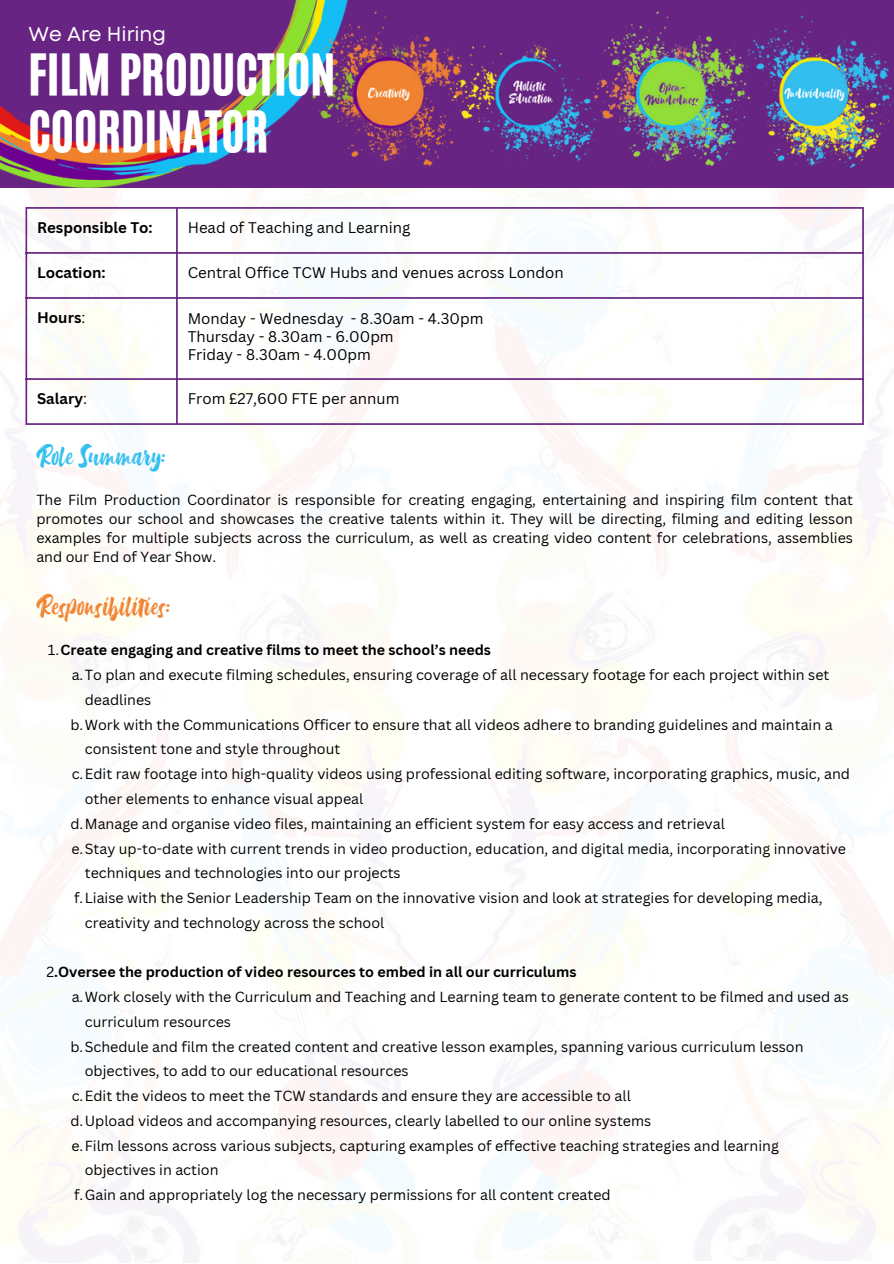
<style>
.page{position:relative;width:894px;height:1264px;background:#fff}
.page>*{position:absolute;margin:0;border:0;box-sizing:border-box;transform-origin:0 0}
.t1{font:47.7px/56.6px "CA Generated";color:#fff}
.t2{font:20.1px "Mont";color:#fff}
.t3{font:18.45px "Delimax";color:#f08331}
.t4{font:18.45px "Delimax";color:#32beef}
.t5{font:15px "Canva Sans";color:#000}
.t6{font:700 15px "Canva Sans";color:#000}
.t7{font:14.25px/24.8px "Canva Sans";color:#000}
.t8{font:700 14.25px "Canva Sans";color:#000}
.s1{font-weight:400}
</style>
<div class="page">
<img style="left:0;top:187px;width:446px;height:1075px">
<img style="left:446px;top:187px;width:447px;height:1073px">
<hr style="left:25px;top:209px;width:2px;height:214px;background:#682483">
<hr style="left:176px;top:209px;width:2px;height:214px;background:#682483">
<hr style="left:861px;top:209px;width:2px;height:214px;background:#682483">
<hr style="left:25px;top:207px;width:838px;height:2px;background:#682483">
<hr style="left:25px;top:252px;width:838px;height:2px;background:#682483">
<hr style="left:25px;top:297px;width:838px;height:2px;background:#682483">
<hr style="left:25px;top:378px;width:838px;height:2px;background:#682483">
<hr style="left:25px;top:423px;width:838px;height:2px;background:#682483">
<div style="left:0;top:0;width:893px;height:187px;background:#682483"></div>
<img style="left:0;top:0;width:348px;height:187px">
<img style="left:310px;top:8px;width:159px;height:169px;border-radius:50%">
<img style="left:452px;top:8px;width:158px;height:169px;border-radius:50%">
<img style="left:593px;top:8px;width:158px;height:169px;border-radius:50%">
<img style="left:735px;top:8px;width:158px;height:169px;border-radius:50%">
<p class="t2" style="left:28px;top:27px;width:139px">We Are Hiring</p>
<p class="t1" style="left:28px;top:47px;width:308px">FILM PRODUCTION<br>COORDINATOR</p>
<p class="t6" style="left:37px;top:217px;width:117px">Responsible To:</p>
<p class="t5" style="left:188px;top:217px;width:224px">Head of Teaching and Learning</p>
<p class="t6" style="left:37px;top:262px;width:70px">Location:</p>
<p class="t5" style="left:188px;top:262px;width:377px">Central Office TCW Hubs and venues across London</p>
<p class="t6" style="left:37px;top:307px;width:50px">Hours<span class="s1">:</span></p>
<p class="t5" style="left:188px;top:307px;width:297px">Monday - Wednesday - 8.30am - 4.30pm</p>
<p class="t5" style="left:188px;top:325px;width:207px">Thursday - 8.30am - 6.00pm</p>
<h2 class="t5" style="left:188px;top:343px;width:185px">Friday - 8.30am - 4.00pm</h2>
<h1 class="t6" style="left:37px;top:388px;width:51px">Salary<span class="s1">:</span></h1>
<p class="t5" style="left:188px;top:388px;width:213px">From £27,600 FTE per annum</p>
<p class="t4" style="left:36px;top:447px;width:132px">Role Summary:</p>
<p class="t7" style="left:36px;top:490px;width:817px;line-height:19.2px;text-align:justify">The Film Production Coordinator is responsible for creating engaging, entertaining and inspiring film content that promotes our school and showcases the creative talents within it. They will be directing, filming and editing lesson examples for multiple subjects across the curriculum, as well as creating video content for celebrations, assemblies and our End of Year Show.</p>
<h2 class="t3" style="left:36px;top:596px;width:136px">Responsibilities:</h2>
<p class="t8" style="left:48px;top:640px;width:444px"><span class="s1">1.</span>Create engaging and creative films to meet the school’s needs</p>
<h2 class="t7" style="left:85px;top:662px;width:745px;text-indent:-13px">a.To plan and execute filming schedules, ensuring coverage of all necessary footage for each project within set deadlines</h2>
<p class="t7" style="left:85px;top:711px;width:749px;text-indent:-14px">b.Work with the Communications Officer to ensure that all videos adhere to branding guidelines and maintain a consistent tone and style throughout</p>
<p class="t7" style="left:85px;top:761px;width:766px;text-indent:-13px">c.Edit raw footage into high-quality videos using professional editing software, incorporating graphics, music, and other elements to enhance visual appeal</p>
<p class="t7" style="left:70px;top:810px;width:655px">d.Manage and organise video files, maintaining an efficient system for easy access and retrieval</p>
<p class="t7" style="left:85px;top:835px;width:762px;text-indent:-13px">e.Stay up-to-date with current trends in video production, education, and digital media, incorporating innovative techniques and technologies into our projects</p>
<p class="t7" style="left:85px;top:885px;width:739px;text-indent:-11px">f.Liaise with the Senior Leadership Team on the innovative vision and look at strategies for developing media, creativity and technology across the school</p>
<p class="t8" style="left:46px;top:962px;width:531px"><span class="s1">2</span>.Oversee the production of video resources to embed in all our curriculums</p>
<p class="t7" style="left:85px;top:984px;width:765px;text-indent:-13px">a.Work closely with the Curriculum and Teaching and Learning team to generate content to be filmed and used as curriculum resources</p>
<p class="t7" style="left:85px;top:1033px;width:720px;text-indent:-14px">b.Schedule and film the created content and creative lesson examples, spanning various curriculum lesson objectives, to add to our educational resources</p>
<p class="t7" style="left:72px;top:1083px;width:560px">c.Edit the videos to meet the TCW standards and ensure they are accessible to all</p>
<p class="t7" style="left:70px;top:1107px;width:582px">d.Upload videos and accompanying resources, clearly labelled to our online systems</p>
<p class="t7" style="left:85px;top:1132px;width:695px;text-indent:-13px">e.Film lessons across various subjects, capturing examples of effective teaching strategies and learning objectives in action</p>
<p class="t7" style="left:74px;top:1182px;width:538px">f.Gain and appropriately log the necessary permissions for all content created</p>
</div>
